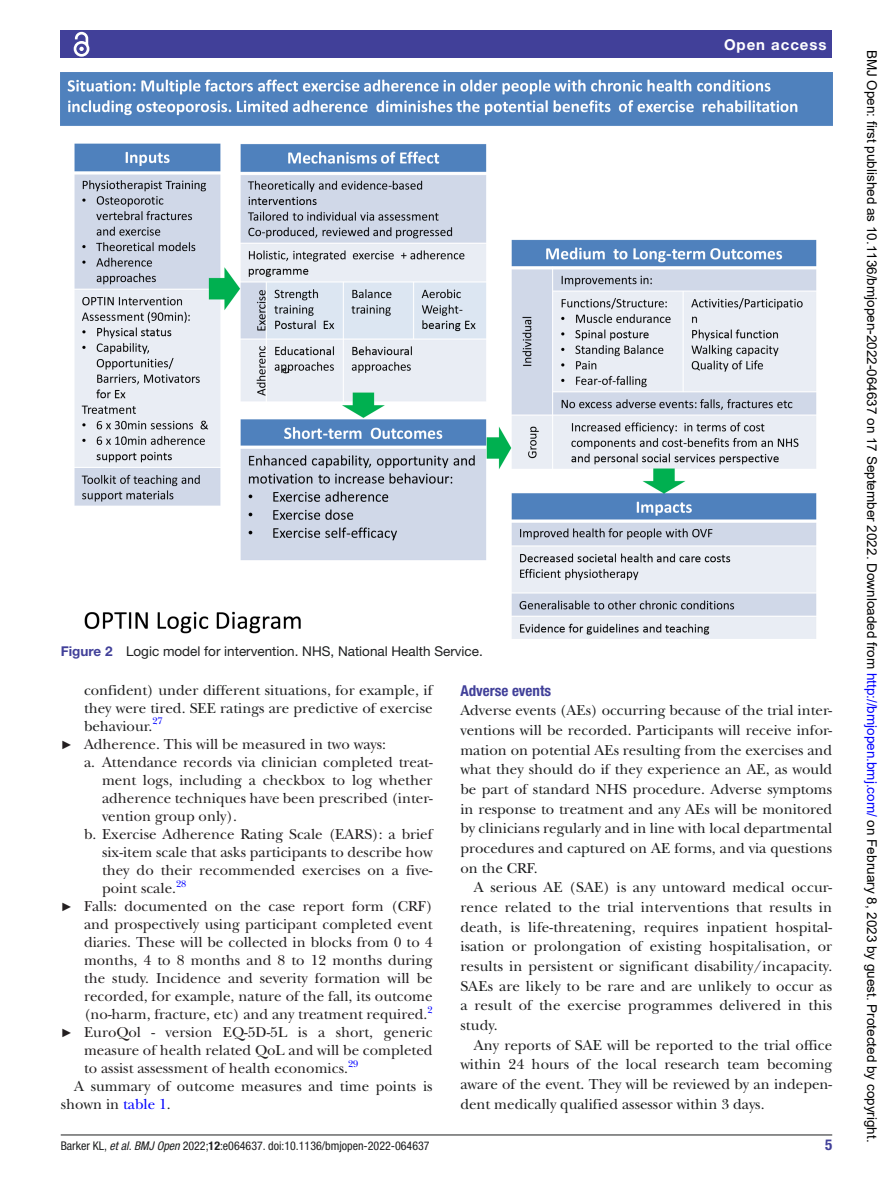
<style>
.page{position:relative;width:893px;height:1191px;background:#fff}
.page>*{position:absolute;margin:0;border:0;box-sizing:border-box;transform-origin:0 0}
.t1{font:15px/19.6px "New Baskerville";color:#1d1e1f;text-align:justify}
.t2{font:15px/18px "New Baskerville";color:#231f20;text-align:justify}
.t3{font:700 condensed 15px "Helvetica Neue LT Std";color:#414099}
.t4{font:700 15px "Helvetica Neue LT Std";letter-spacing:.065em;color:#fff}
.t5{font:13.5px "Arial";color:#000}
.t6{font:13.5px "Helvetica Neue LT Std";color:#1d1e1f}
.t7{font:12px "Helvetica Neue LT Std Cn 5";color:#1d1e1f}
.t8{font:9.9px "New Baskerville";color:#00f}
.s1{font-weight:700;color:#414099}
.s2{font-family:"Arial";font-size:12px}
.s3{color:#00f}
.s4{font-family:"Helvetica Neue LT Std";font-style:italic;font-stretch:condensed}
.s5{font-family:"Helvetica Neue LT Std Bd Cn 5"}
</style>
<div class="page">
<hr style="left:61px;top:1134px;width:771px;height:1px;background:#1d1e1f">
<div style="left:61px;top:31px;width:771px;height:27px;background:#414099"></div>
<svg style="left:73px;top:31px;width:17px;height:26px"></svg>
<img style="left:61px;top:73px;width:771px;height:565px">
<p class="t6" style="left:61px;top:643px;width:424px"><span class="s1">Figure 2</span> Logic model for intervention. NHS, National Health Service.</p>
<p class="t4" style="left:724px;top:35px;width:104px">Open access</p>
<p class="t1" style="left:84px;top:681px;width:350px;line-height:18px">confident) under different situations, for example, if they were tired. SEE ratings are predictive of exercise behaviour.</p>
<p class="t8" style="left:152px;top:715px;width:12px">27</p>
<p class="t2" style="left:61px;top:735px;width:327px"><span class="s2">►</span> Adherence. This will be measured in two ways:</p>
<p class="t2" style="left:84px;top:753px;width:350px">a. Attendance records via clinician completed treat-</p>
<p class="t2" style="left:102px;top:771px;width:332px">ment logs, including a checkbox to log whether</p>
<p class="t2" style="left:102px;top:789px;width:332px">adherence techniques have been prescribed (inter-</p>
<p class="t2" style="left:102px;top:807px;width:136px">vention group only).</p>
<p class="t2" style="left:84px;top:825px;width:350px">b. Exercise Adherence Rating Scale (EARS): a brief</p>
<p class="t2" style="left:102px;top:843px;width:332px">six-item scale that asks participants to describe how</p>
<p class="t2" style="left:102px;top:861px;width:332px">they do their recommended exercises on a five-</p>
<p class="t2" style="left:102px;top:879px;width:76px">point scale.</p>
<p class="t8" style="left:176px;top:877px;width:12px">28</p>
<p class="t2" style="left:84px;top:897px;width:350px;text-indent:-23px"><span class="s2">►</span> Falls: documented on the case report form (CRF) and prospectively using participant completed event diaries. These will be collected in blocks from 0 to 4 months, 4 to 8 months and 8 to 12 months during the study. Incidence and severity formation will be recorded, for example, nature of the fall, its outcome (no-harm, fracture, etc) and any treatment required.</p>
<p class="t8" style="left:427px;top:1003px;width:7px">2</p>
<p class="t2" style="left:84px;top:1023px;width:350px;text-indent:-23px"><span class="s2">►</span> EuroQol - version EQ-5D-5L is a short, generic measure of health related QoL and will be completed to assist assessment of health economics.</p>
<p class="t8" style="left:348px;top:1057px;width:12px">29</p>
<p class="t1" style="left:61px;top:1077px;width:373px;line-height:18px;text-indent:14px">A summary of outcome measures and time points is shown in <span class="s3">table 1</span>.</p>
<p class="t3" style="left:460px;top:681px;width:92px">Adverse events</p>
<p class="t1" style="left:460px;top:701px;width:373px">Adverse events (AEs) occurring because of the trial inter&shy;ventions will be recorded. Participants will receive infor&shy;mation on potential AEs resulting from the exercises and what they should do if they experience an AE, as would be part of standard NHS procedure. Adverse symptoms in response to treatment and any AEs will be monitored by clinicians regularly and in line with local departmental procedures and captured on AE forms, and via questions on the CRF.</p>
<p class="t1" style="left:460px;top:878px;width:373px;text-indent:14px">A serious AE (SAE) is any untoward medical occur&shy;rence related to the trial interventions that results in death, is life-threatening, requires inpatient hospital&shy;isation or prolongation of existing hospitalisation, or results in persistent or significant disability/incapacity.<br>SAEs are likely to be rare and are unlikely to occur as a result of the exercise programmes delivered in this study.</p>
<p class="t1" style="left:460px;top:1035px;width:373px;text-indent:14px">Any reports of SAE will be reported to the trial office within 24 hours of the local research team becoming aware of the event. They will be reviewed by an indepen&shy;dent medically qualified assessor within 3 days.</p>
<p class="t7" style="left:61px;top:1138px;width:370px">Barker KL, <span class="s4">et al</span>. <span class="s4">BMJ Open</span> 2022;<span class="s5">12</span>:e064637. doi:10.1136/bmjopen-2022-064637</p>
<p class="t3" style="left:825px;top:1135px;width:9px">5</p>
<p class="t5" style="left:881px;top:50px;width:1094px;rotate:90deg">BMJ Open: first published as 10.1136/bmjopen-2022-064637 on 17 September 2022. Downloaded from <span class="s3">http://bmjopen.bmj.com/</span> on February 8, 2023 by guest. Protected by copyright.</p>
</div>
